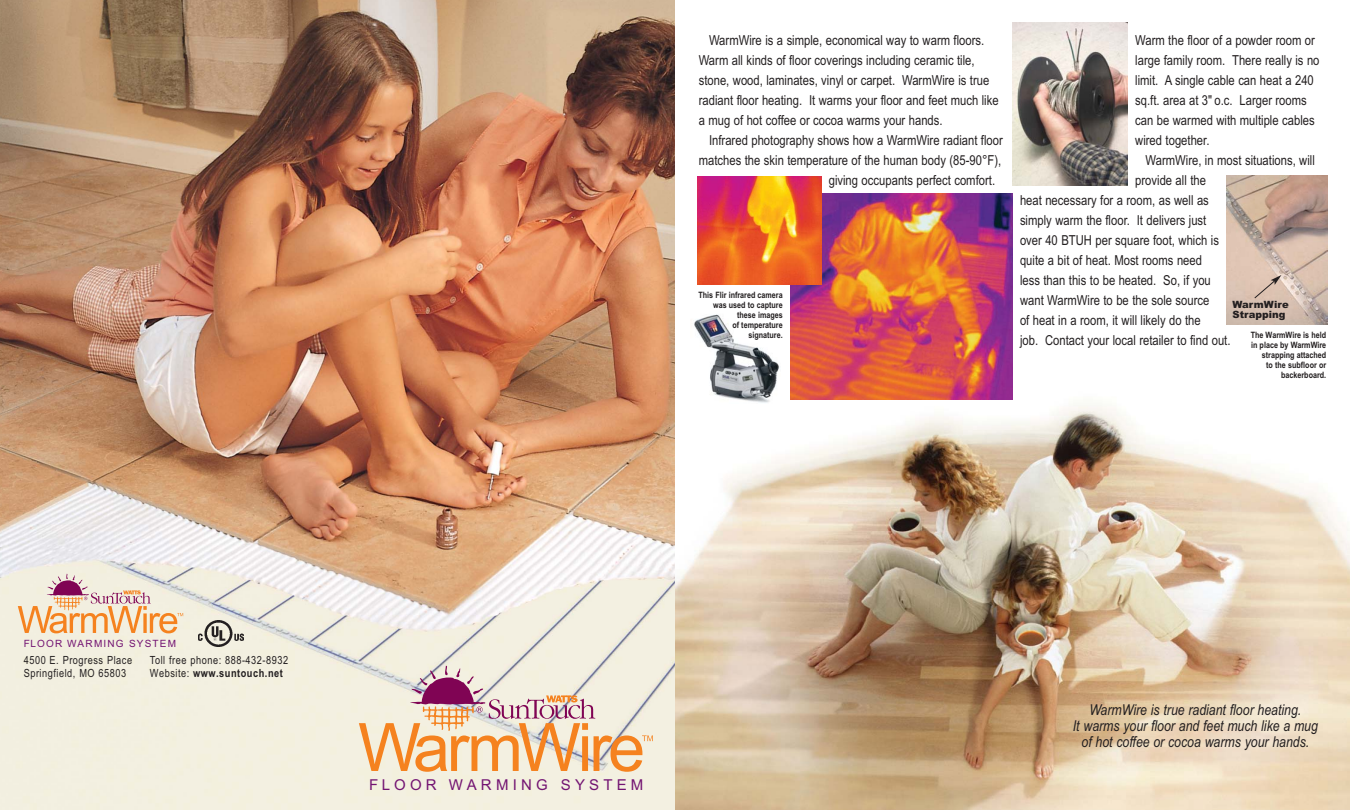
<style>
.page{position:relative;width:1350px;height:810px;background:#fff}
.page>*{position:absolute;margin:0;border:0;box-sizing:border-box;transform-origin:0 0}
.t1{font:italic 15px/16.2px "Arial Narrow";color:#231f20;text-align:center}
.t2{font:15px "Arial MS";letter-spacing:.28em;color:#731472}
.t3{font:13.75px/20px "Arial Narrow";color:#231f20}
.t4{font:11.25px/12.5px "Arial Narrow";letter-spacing:.045em;color:#231f20}
.t5{font:10px "Arial MS";letter-spacing:.115em;color:#731472}
.t6{font:900 10px/10px "Arial";color:#231f20}
.t7{font:700 8.75px/10px "Arial Narrow";color:#231f20;text-align:right}
.s1{font-weight:700}
</style>
<div class="page">
<img style="left:0;top:0;width:675px;height:810px">
<svg style="left:18px;top:574px;width:165px;height:59px;background:#eacdb5"></svg>
<svg style="left:359px;top:666px;width:294px;height:106px;background:#e8cbb6"></svg>
<img style="left:675px;top:387px;width:675px;height:423px">
<img style="left:691px;top:314px;width:90px;height:90px">
<img style="left:1227px;top:175px;width:101px;height:150px">
<svg style="left:1254px;top:275px;width:27px;height:24px"></svg>
<img style="left:790px;top:193px;width:222px;height:206px">
<img style="left:698px;top:177px;width:123px;height:107px">
<img style="left:1012px;top:22px;width:116px;height:164px">
<img style="left:199px;top:620px;width:44px;height:27px">
<p class="t3" style="left:699px;top:32px;width:301px;text-indent:10px">WarmWire is a simple, economical way to warm floors.<br>Warm all kinds of floor coverings including ceramic tile, stone, wood, laminates, vinyl or carpet. WarmWire is true radiant floor heating. It warms your floor and feet much like a mug of hot coffee or cocoa warms your hands.</p>
<p class="t3" style="left:709px;top:132px;width:295px">Infrared photography shows how a WarmWire radiant floor</p>
<p class="t3" style="left:699px;top:152px;width:304px">matches the skin temperature of the human body (85-90°F),</p>
<p class="t3" style="left:829px;top:172px;width:168px">giving occupants perfect comfort.</p>
<p class="t7" style="left:698px;top:291px;width:86px">This Flir infrared camera was used to capture these images<br>of temperature signature.</p>
<p class="t3" style="left:1135px;top:32px;width:186px">Warm the floor of a powder room or large family room. There really is no limit. A single cable can heat a 240 sq.ft. area at 3" o.c. Larger rooms can be warmed with multiple cables wired together.</p>
<p class="t3" style="left:1146px;top:152px;width:171px">WarmWire, in most situations, will</p>
<p class="t3" style="left:1135px;top:172px;width:72px">provide all the</p>
<p class="t3" style="left:1020px;top:192px;width:190px">heat necessary for a room, as well as</p>
<p class="t3" style="left:1020px;top:212px;width:188px">simply warm the floor. It delivers just</p>
<p class="t3" style="left:1020px;top:232px;width:200px">over 40 BTUH per square foot, which is</p>
<p class="t3" style="left:1020px;top:252px;width:184px">quite a bit of heat. Most rooms need</p>
<p class="t3" style="left:1020px;top:272px;width:192px">less than this to be heated. So, if you</p>
<p class="t3" style="left:1020px;top:292px;width:191px">want WarmWire to be the sole source</p>
<p class="t3" style="left:1020px;top:312px;width:182px">of heat in a room, it will likely do the</p>
<p class="t3" style="left:1020px;top:332px;width:212px">job. Contact your local retailer to find out.</p>
<p class="t6" style="left:1232px;top:300px;width:58px">WarmWire<br>Strapping</p>
<p class="t7" style="left:1251px;top:331px;width:77px">The WarmWire is held in place by WarmWire strapping attached<br>to the subfloor or backerboard.</p>
<p class="t5" style="left:24px;top:639px;width:154px">FLOOR WARMING SYSTEM</p>
<p class="t4" style="left:24px;top:655px;width:110px">4500 E. Progress Place<br>Springfield, MO 65803</p>
<p class="t4" style="left:150px;top:655px;width:140px">Toll free phone: 888-432-8932<br>Website: <span class="s1">www.suntouch.net</span></p>
<p class="t2" style="left:369px;top:780px;width:276px">FLOOR WARMING SYSTEM</p>
<p class="t1" style="left:1073px;top:703px;width:247px">WarmWire is true radiant floor heating.<br>It warms your floor and feet much like a mug of hot coffee or cocoa warms your hands.</p>
</div>
